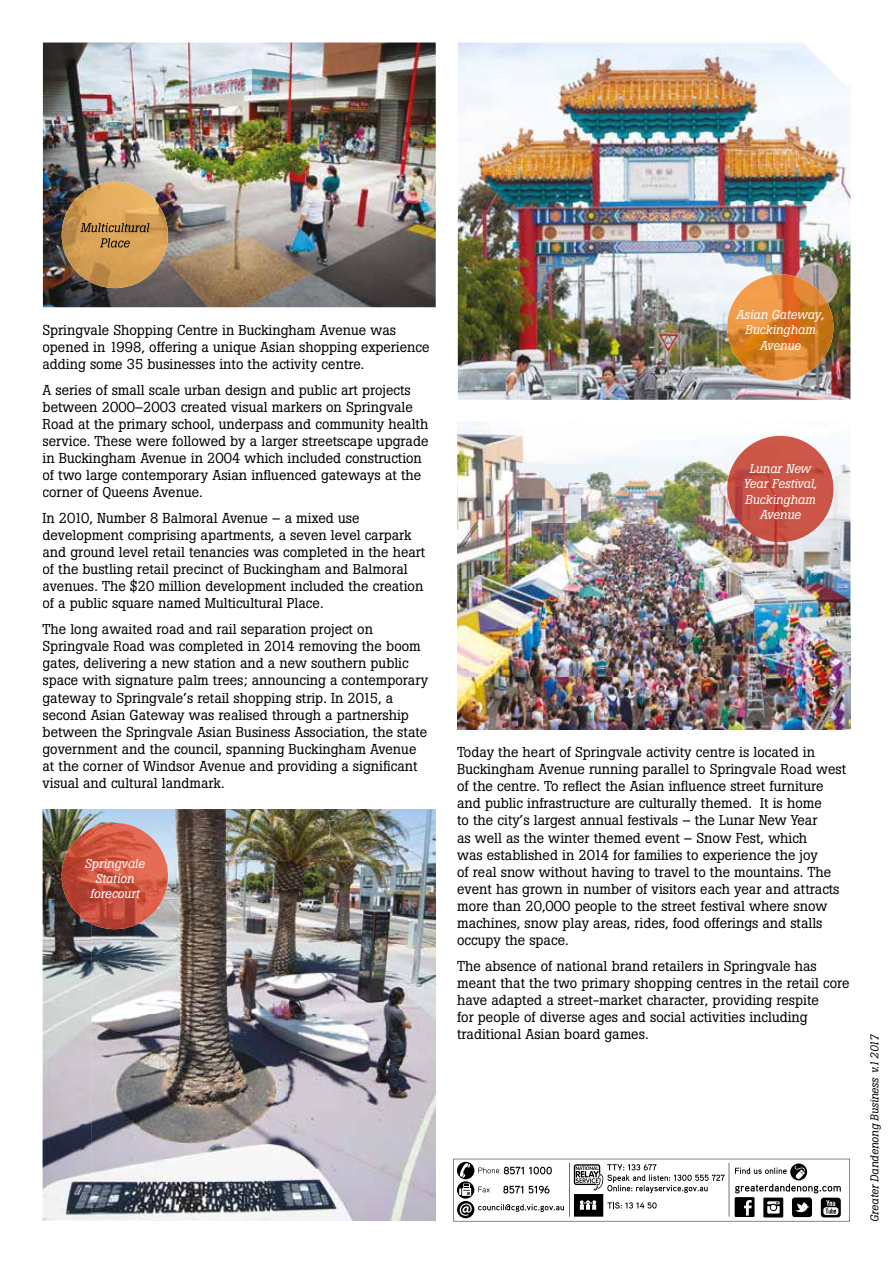
<style>
.page{position:relative;width:893px;height:1263px;background:#fff}
.page>*{position:absolute;margin:0;border:0;box-sizing:border-box;transform-origin:0 0}
.t1{font:14.25px/17.1px "Boton";color:#000}
.t2{font:italic 12.75px/15.3px "Boton";color:#fff;text-align:center}
.t3{font:italic 11.25px "Boton";color:#000}
</style>
<div class="page">
<svg style="left:453px;top:1159px;width:397px;height:62px"></svg>
<img style="left:457px;top:421px;width:393px;height:51px">
<img style="left:457px;top:472px;width:270px;height:52px">
<img style="left:801px;top:472px;width:49px;height:257px">
<img style="left:457px;top:524px;width:295px;height:154px">
<img style="left:752px;top:542px;width:49px;height:136px">
<img style="left:457px;top:678px;width:344px;height:51px">
<img style="left:458px;top:43px;width:392px;height:357px">
<img style="left:727px;top:436px;width:106px;height:106px">
<img style="left:727px;top:274px;width:106px;height:107px;border-radius:53px">
<img style="left:43px;top:809px;width:393px;height:51px">
<img style="left:43px;top:860px;width:48px;height:360px">
<img style="left:141px;top:860px;width:295px;height:360px">
<img style="left:91px;top:922px;width:50px;height:298px">
<img style="left:62px;top:823px;width:106px;height:106px;border-radius:53px">
<img style="left:43px;top:43px;width:393px;height:158px">
<img style="left:43px;top:201px;width:49px;height:106px">
<img style="left:141px;top:201px;width:295px;height:106px">
<img style="left:92px;top:288px;width:49px;height:19px">
<img style="left:62px;top:182px;width:106px;height:106px">
<img style="left:80px;top:223px;width:70px;height:9px">
<img style="left:100px;top:238px;width:30px;height:10px">
<svg style="left:803px;top:43px;width:47px;height:45px"></svg>
<p class="t1" style="left:43px;top:321px;width:389px">Springvale Shopping Centre in Buckingham Avenue was opened in 1998, offering a unique Asian shopping experience adding some 35 businesses into the activity centre.</p>
<p class="t1" style="left:43px;top:381px;width:387px">A series of small scale urban design and public art projects between 2000–2003 created visual markers on Springvale Road at the primary school, underpass and community health service. These were followed by a larger streetscape upgrade in Buckingham Avenue in 2004 which included construction of two large contemporary Asian influenced gateways at the corner of Queens Avenue.</p>
<p class="t1" style="left:43px;top:509px;width:384px">In 2010, Number 8 Balmoral Avenue – a mixed use development comprising apartments, a seven level carpark and ground level retail tenancies was completed in the heart of the bustling retail precinct of Buckingham and Balmoral avenues. The $20 million development included the creation of a public square named Multicultural Place.</p>
<p class="t1" style="left:43px;top:620px;width:387px">The long awaited road and rail separation project on Springvale Road was completed in 2014 removing the boom gates, delivering a new station and a new southern public space with signature palm trees; announcing a contemporary gateway to Springvale’s retail shopping strip. In 2015, a second Asian Gateway was realised through a partnership between the Springvale Asian Business Association, the state government and the council, spanning Buckingham Avenue at the corner of Windsor Avenue and providing a significant visual and cultural landmark.</p>
<p class="t2" style="left:85px;top:856px;width:61px">Springvale<br>Station forecourt</p>
<p class="t2" style="left:736px;top:307px;width:90px">Asian Gateway,<br>Buckingham<br>Avenue</p>
<p class="t2" style="left:743px;top:461px;width:75px">Lunar New<br>Year Festival,<br>Buckingham<br>Avenue</p>
<p class="t1" style="left:457px;top:743px;width:391px">Today the heart of Springvale activity centre is located in Buckingham Avenue running parallel to Springvale Road west of the centre. To reflect the Asian influence street furniture and public infrastructure are culturally themed. It is home<br>to the city’s largest annual festivals – the Lunar New Year<br>as well as the winter themed event – Snow Fest, which<br>was established in 2014 for families to experience the joy<br>of real snow without having to travel to the mountains. The event has grown in number of visitors each year and attracts more than 20,000 people to the street festival where snow machines, snow play areas, rides, food offerings and stalls occupy the space.</p>
<p class="t1" style="left:457px;top:957px;width:394px">The absence of national brand retailers in Springvale has meant that the two primary shopping centres in the retail core have adapted a street-market character, providing respite<br>for people of diverse ages and social activities including traditional Asian board games.</p>
<p class="t3" style="left:868px;top:1221px;width:188px;rotate:-90deg">Greater Dandenong Business v.1 2017</p>
</div>
